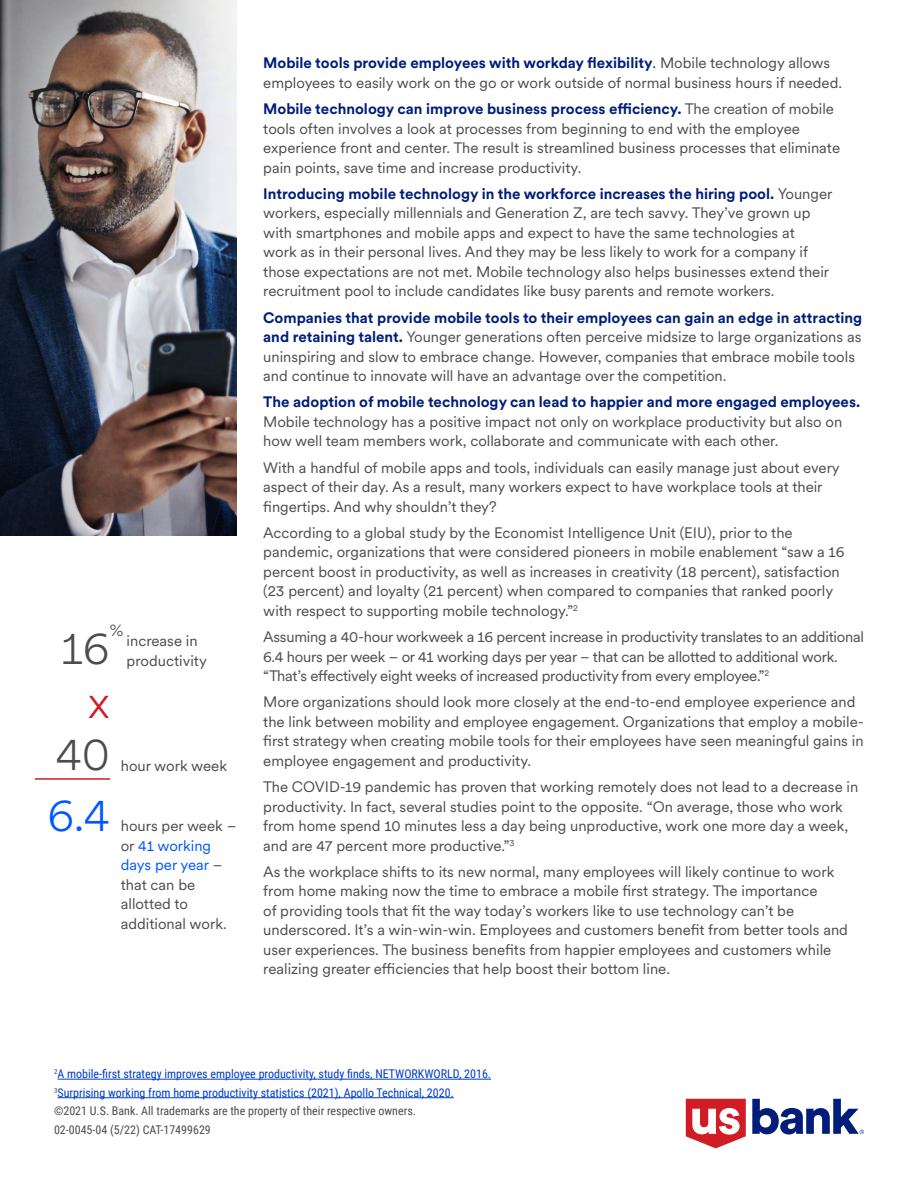
<style>
.page{position:relative;width:918px;height:1188px;background:#fff}
.page>*{position:absolute;margin:0;border:0;box-sizing:border-box;transform-origin:0 0}
._05_Body_10-14_x1_3{font:300 46.5px "U.S.Bank Circular";color:#4c4c50}
._05_Body_10-14_x1_3-2{font:300 46.5px "U.S.Bank Circular";color:#0058ff}
._05_Body_10-14_x1_3-3{font:300 46.5px "U.S.Bank Circular";color:#d11b25}
._05_Body_10-14_x1_3-4{font:300 17.55px "U.S.Bank Circular";color:#4c4c50}
._05_Body_10-14_x1_3-5{font:15px/19.5px "U.S.Bank Circular";color:#4c4c50}
._05_Body_10-14_x1_3-6{font:15px/19.5px "U.S.Bank Circular";letter-spacing:-.02em;color:#4c4c50}
.Disclosures_8_9_5{font:12px "Roboto Condensed";color:#003cc8}
.Disclosures_8_9_5-2{font:12px "Roboto Condensed";color:#4c4c50}
.s1{color:#0058ff}
.s2{font-weight:700;color:#001e79}
.s3{color:#001e79}
</style>
<div class="page">
<hr style="left:57px;top:1079px;width:434px;height:1px;background:#003cc8">
<hr style="left:57px;top:1097px;width:397px;height:1px;background:#003cc8">
<svg style="left:752px;top:1099px;width:112px;height:36px"></svg>
<svg style="left:686px;top:1099px;width:60px;height:49px"></svg>
<hr style="left:35px;top:778px;width:75px;height:2px;background:#d11b25">
<img style="left:0;top:0;width:236px;height:536px">
<p class="_05_Body_10-14_x1_3-4" style="left:110px;top:618px;width:15px">%</p>
<p class="_05_Body_10-14_x1_3" style="left:61px;top:617px;width:50px">16</p>
<p class="_05_Body_10-14_x1_3-5" style="left:127px;top:631px;width:82px">increase in productivity</p>
<p class="_05_Body_10-14_x1_3-3" style="left:88px;top:670px;width:24px">x</p>
<p class="_05_Body_10-14_x1_3" style="left:56px;top:722px;width:56px">40</p>
<p class="_05_Body_10-14_x1_3-2" style="left:47px;top:783px;width:64px">6.4</p>
<p class="_05_Body_10-14_x1_3-5" style="left:121px;top:756px;width:108px">hour work week</p>
<p class="_05_Body_10-14_x1_3-5" style="left:121px;top:816px;width:117px">hours per week – or <span class="s1">41 working days per year</span> – that can be allotted to additional work.</p>
<p class="_05_Body_10-14_x1_3-5" style="left:263px;top:53px;width:580px"><span class="s2">Mobile tools provide employees with workday flexibility</span><span class="s3">.</span> Mobile technology allows employees to easily work on the go or work outside of normal business hours if needed.</p>
<p class="_05_Body_10-14_x1_3-5" style="left:263px;top:98px;width:578px"><span class="s2">Mobile technology can improve business process efficiency.</span> The creation of mobile tools often involves a look at processes from beginning to end with the employee experience front and center. The result is streamlined business processes that eliminate pain points, save time and increase productivity.</p>
<p class="_05_Body_10-14_x1_3-5" style="left:263px;top:183px;width:571px"><span class="s2">Introducing mobile technology in the workforce increases the hiring pool.</span> Younger workers, especially millennials and Generation Z, are tech savvy. They’ve grown up with smartphones and mobile apps and expect to have the same technologies at<br>work as in their personal lives. And they may be less likely to work for a company if those expectations are not met. Mobile technology also helps businesses extend their recruitment pool to include candidates like busy parents and remote workers.</p>
<p class="_05_Body_10-14_x1_3-5" style="left:263px;top:307px;width:601px"><span class="s2">Companies that provide mobile tools to their employees can gain an edge in attracting and retaining talent.</span> Younger generations often perceive midsize to large organizations as uninspiring and slow to embrace change. However, companies that embrace mobile tools and continue to innovate will have an advantage over the competition.</p>
<p class="_05_Body_10-14_x1_3-5" style="left:263px;top:392px;width:598px"><span class="s2">The adoption of mobile technology can lead to happier and more engaged employees.<br></span>Mobile technology has a positive impact not only on workplace productivity but also on how well team members work, collaborate and communicate with each other.</p>
<p class="_05_Body_10-14_x1_3-5" style="left:263px;top:457px;width:578px">With a handful of mobile apps and tools, individuals can easily manage just about every aspect of their day. As a result, many workers expect to have workplace tools at their fingertips. And why shouldn’t they?</p>
<p class="_05_Body_10-14_x1_3-5" style="left:263px;top:522px;width:583px">According to a global study by the Economist Intelligence Unit (EIU), prior to the pandemic, organizations that were considered pioneers in mobile enablement “saw a 16 percent boost in productivity, as well as increases in creativity (18 percent), satisfaction (23 percent) and loyalty (21 percent) when compared to companies that ranked poorly with respect to supporting mobile technology.”<sup>2</sup></p>
<p class="_05_Body_10-14_x1_3-6" style="left:263px;top:626px;width:602px">Assuming a 40-hour workweek a 16 percent increase in productivity translates to an additional<br>6.4 hours per week – or 41 working days per year – that can be allotted to additional work. “That’s effectively eight weeks of increased productivity from every employee.”<sup>2</sup></p>
<p class="_05_Body_10-14_x1_3-5" style="left:263px;top:692px;width:602px">More organizations should look more closely at the end-to-end employee experience and the link between mobility and employee engagement. Organizations that employ a mobile&shy;first strategy when creating mobile tools for their employees have seen meaningful gains in employee engagement and productivity.</p>
<p class="_05_Body_10-14_x1_3-5" style="left:263px;top:776px;width:597px">The COVID-19 pandemic has proven that working remotely does not lead to a decrease in productivity. In fact, several studies point to the opposite. “On average, those who work from home spend 10 minutes less a day being unproductive, work one more day a week, and are 47 percent more productive.”<sup>3</sup></p>
<p class="_05_Body_10-14_x1_3-5" style="left:263px;top:861px;width:586px">As the workplace shifts to its new normal, many employees will likely continue to work from home making now the time to embrace a mobile first strategy. The importance<br>of providing tools that fit the way today’s workers like to use technology can’t be underscored. It’s a win-win-win. Employees and customers benefit from better tools and user experiences. The business benefits from happier employees and customers while realizing greater efficiencies that help boost their bottom line.</p>
<p class="Disclosures_8_9_5" style="left:54px;top:1066px;width:439px"><sup>2</sup>A mobile-first strategy improves employee productivity, study finds, NETWORKWORLD, 2016.</p>
<p class="Disclosures_8_9_5" style="left:54px;top:1084px;width:401px"><sup>3</sup>Surprising working from home productivity statistics (2021), Apollo Technical, 2020.</p>
<p class="Disclosures_8_9_5-2" style="left:54px;top:1103px;width:364px">©2021 U.S. Bank. All trademarks are the property of their respective owners.</p>
<p class="Disclosures_8_9_5-2" style="left:54px;top:1121px;width:158px">02-0045-04 (5/22) CAT-17499629</p>
</div>
